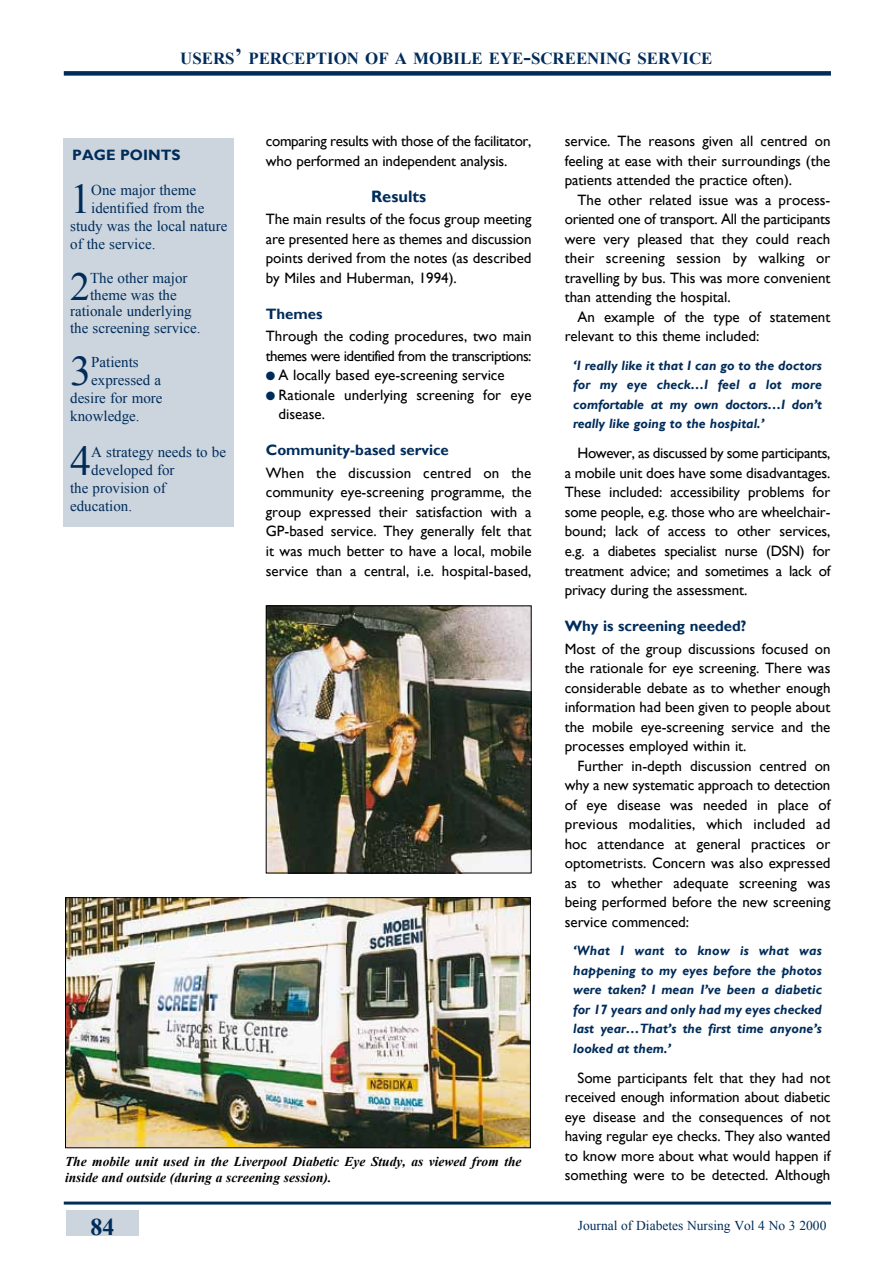
<style>
.page{position:relative;width:893px;height:1263px;background:#fff}
.page>*{position:absolute;margin:0;border:0;box-sizing:border-box;transform-origin:0 0}
.t1{font:42.15px "Times New Roman";color:#002c5a}
.t2{font:39.9px "Times New Roman";color:#002c5a}
.t3{font:700 24px "Times New Roman";color:#002c5a}
.t4{font:700 16.8px "Times New Roman";color:#002c5a}
.t5{font:700 16.5px "Gill Sans";color:#002c5a}
.t6{font:15px/19.5px "Gill Sans";color:#000;text-align:justify}
.t7{font:15px/16.5px "Times New Roman";color:#002c5a;text-align:center}
.t8{font:15px/19.5px "Gill Sans";letter-spacing:-.02em;color:#000}
.t9{font:15px/19.5px "Gill Sans";letter-spacing:-.035em;color:#000}
.t10{font:700 15px "Gill Sans";color:#002c5a}
.t11{font:italic 700 13.5px/19.5px "Gill Sans";color:#002c5a;text-align:justify}
.t12{font:italic 700 13.5px/16.5px "Times New Roman";color:#000}
.t13{font:13.5px "Times New Roman";color:#002c5a}
.s1{font-size:22.5px}
.s2{color:#002c5a}
</style>
<div class="page">
<div style="left:66px;top:1210px;width:73px;height:26px;background:#ccd5de"></div>
<hr style="left:64px;top:1201px;width:767px;height:3px;background:#002c5a">
<div style="left:64px;top:71px;width:767px;height:5px;background:#002c5a"></div>
<div style="left:64px;top:139px;width:170px;height:388px;background:#ccd5de"></div>
<img style="left:268px;top:607px;width:262px;height:264px">
<div style="left:266px;top:605px;width:266px;height:268px;border:1px solid #000"></div>
<img style="left:67px;top:899px;width:462px;height:247px">
<div style="left:65px;top:897px;width:466px;height:251px;border:1px solid #000"></div>
<p class="t4" style="left:180px;top:47px;width:534px">USERS<span class="s1">’</span> PERCEPTION OF A MOBILE EYE<span class="s1">-</span>SCREENING SERVICE</p>
<p class="t10" style="left:72px;top:146px;width:12px">Pag</p>
<p class="t10" style="left:106px;top:146px;width:66px">e poi nts</p>
<h1 class="t1" style="left:70px;top:170px;width:23px">1</h1>
<p class="t7" style="left:91px;top:181px;width:106px">One major theme</p>
<p class="t7" style="left:91px;top:199px;width:115px">identified from the</p>
<p class="t7" style="left:70px;top:217px;width:159px">study was the local nature</p>
<p class="t7" style="left:70px;top:235px;width:87px">of the service.</p>
<h2 class="t2" style="left:70px;top:260px;width:21px">2</h2>
<p class="t7" style="left:70px;top:270px;width:132px">The other major theme was the rationale underlying the screening service.</p>
<h1 class="t1" style="left:70px;top:343px;width:23px">3</h1>
<p class="t7" style="left:91px;top:354px;width:49px">Patients</p>
<p class="t7" style="left:91px;top:372px;width:71px">expressed a</p>
<p class="t7" style="left:70px;top:390px;width:94px">desire for more</p>
<p class="t7" style="left:70px;top:408px;width:71px">knowledge.</p>
<h1 class="t1" style="left:70px;top:433px;width:23px">4</h1>
<p class="t7" style="left:91px;top:444px;width:136px">A strategy needs to be</p>
<p class="t7" style="left:91px;top:462px;width:85px">developed for</p>
<p class="t7" style="left:70px;top:480px;width:97px">the provision of</p>
<p class="t7" style="left:70px;top:498px;width:64px">education.</p>
<p class="t8" style="left:266px;top:131px;width:267px">comparing results with those of the facilitator, who performed an independent analysis.</p>
<p class="t5" style="left:371px;top:186px;width:57px">Results</p>
<p class="t6" style="left:266px;top:209px;width:267px">The main results of the focus group meeting are presented here as themes and discussion points derived from the notes (as described by Miles and Huberman, 1994).</p>
<p class="t10" style="left:266px;top:305px;width:58px">Themes</p>
<p class="t9" style="left:266px;top:326px;width:267px">Through the coding procedures, two main themes were identified from the transcriptions:</p>
<p class="t6" style="left:266px;top:365px;width:240px"><span class="s2">●</span> A locally based eye-screening service</p>
<p class="t6" style="left:279px;top:385px;width:254px;text-indent:-13px"><span class="s2">●</span> Rationale underlying screening for eye disease.</p>
<p class="t10" style="left:266px;top:441px;width:185px">Community-based service</p>
<p class="t6" style="left:266px;top:463px;width:267px">When the discussion centred on the community eye-screening programme, the group expressed their satisfaction with a GP-based service. They generally felt that it was much better to have a local, mobile service than a central, i.e. hospital-based,</p>
<p class="t12" style="left:65px;top:1152px;width:458px">The mobile unit used in the Liverpool Diabetic Eye Study, as viewed from the inside and outside (during a screening session).</p>
<p class="t6" style="left:565px;top:131px;width:267px">service. The reasons given all centred on feeling at ease with their surroundings (the patients attended the practice often).</p>
<p class="t6" style="left:565px;top:190px;width:267px;text-indent:13px">The other related issue was a process&shy;oriented one of transport. All the participants were very pleased that they could reach their screening session by walking or travelling by bus. This was more convenient than attending the hospital.</p>
<p class="t6" style="left:565px;top:307px;width:267px;text-indent:13px">An example of the type of statement relevant to this theme included:</p>
<p class="t11" style="left:573px;top:356px;width:250px">‘I really like it that I can go to the doctors for my eye check…I feel a lot more comfortable at my own doctors…I don’t really like going to the hospital.’</p>
<p class="t6" style="left:565px;top:443px;width:267px;text-indent:13px">However, as discussed by some participants, a mobile unit does have some disadvantages.<br>These included: accessibility problems for some people, e.g. those who are wheelchair&shy;bound; lack of access to other services, e.g. a diabetes specialist nurse (DSN) for treatment advice; and sometimes a lack of privacy during the assessment.</p>
<p class="t10" style="left:565px;top:617px;width:183px">Why is screening needed?</p>
<p class="t6" style="left:565px;top:638px;width:267px">Most of the group discussions focused on the rationale for eye screening. There was considerable debate as to whether enough information had been given to people about the mobile eye-screening service and the processes employed within it.</p>
<p class="t6" style="left:565px;top:755px;width:267px;text-indent:13px">Further in-depth discussion centred on why a new systematic approach to detection of eye disease was needed in place of previous modalities, which included ad hoc attendance at general practices or optometrists. Concern was also expressed as to whether adequate screening was being performed before the new screening service commenced:</p>
<p class="t11" style="left:573px;top:941px;width:250px">‘What I want to know is what was happening to my eyes before the photos were taken? I mean I’ve been a diabetic for 17 years and only had my eyes checked last year…That’s the first time anyone’s looked at them.’</p>
<p class="t6" style="left:565px;top:1067px;width:267px;text-indent:13px">Some participants felt that they had not received enough information about diabetic eye disease and the consequences of not having regular eye checks. They also wanted to know more about what would happen if something were to be detected. Although</p>
<h3 class="t3" style="left:90px;top:1210px;width:26px">84</h3>
<p class="t13" style="left:578px;top:1216px;width:250px">Journal of Diabetes Nursing Vol 4 No 3 2000</p>
</div>
